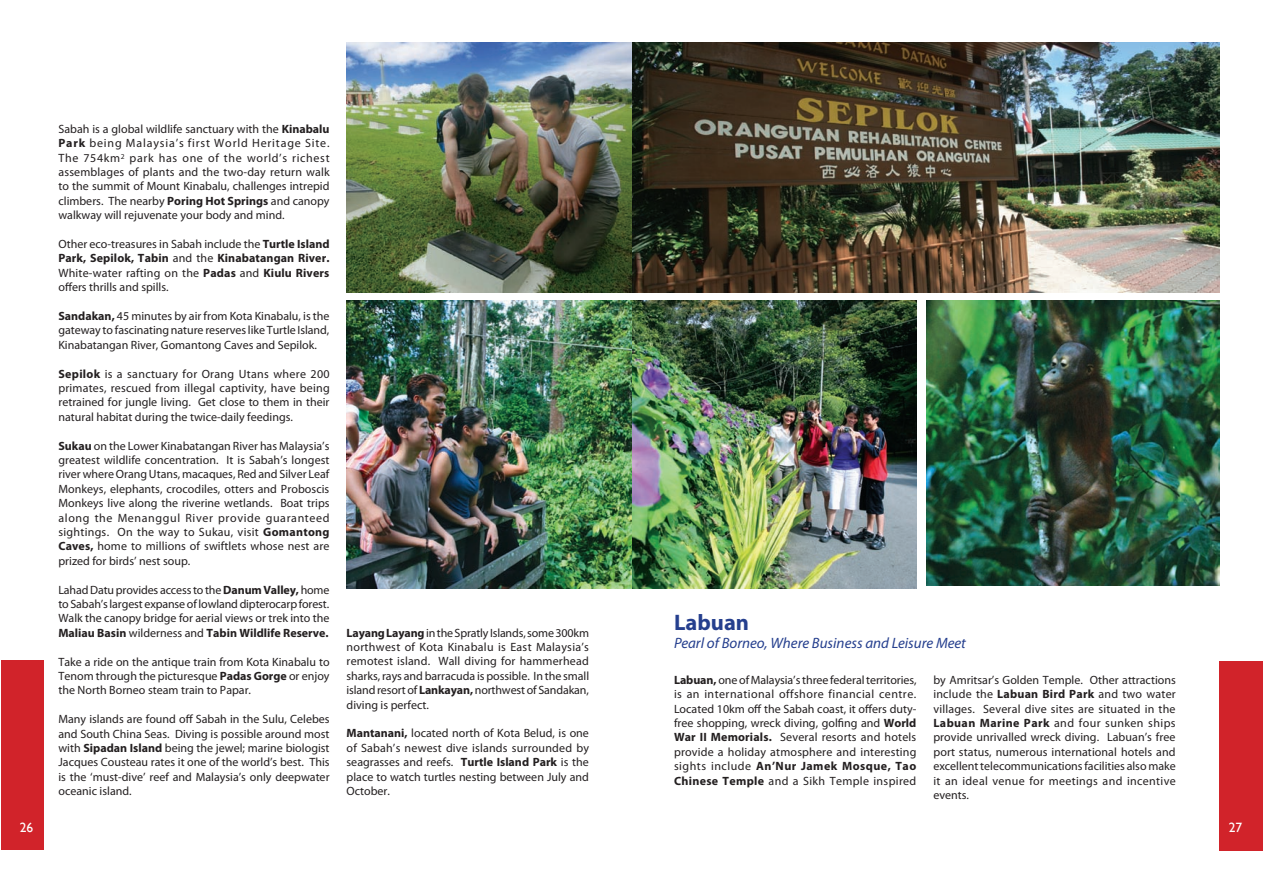
<style>
.page{position:relative;width:1263px;height:893px;background:#fff}
.page>*{position:absolute;margin:0;border:0;box-sizing:border-box;transform-origin:0 0}
.Body_text{font:700 22.5px "Myriad Pro";color:#253f8e}
.Body_text-2{font:italic 15px "Myriad Pro";color:#253f8e}
.t1{font:13.5px "Gill Sans";color:#fff}
.Body_text-3{font:12px/14.4px "Myriad Pro";color:#231f20;text-align:justify}
.s1{font-weight:700}
</style>
<div class="page">
<div style="left:1px;top:660px;width:43px;height:190px;background:#d1232a"></div>
<div style="left:1219px;top:661px;width:44px;height:189px;background:#d1232a"></div>
<img style="left:347px;top:43px;width:872px;height:249px">
<img style="left:347px;top:300px;width:569px;height:289px">
<img style="left:926px;top:300px;width:293px;height:286px">
<p class="Body_text-3" style="left:58px;top:121px;width:273px">Sabah is a global wildlife sanctuary with the <span class="s1">Kinabalu<br>Park</span> being Malaysia’s first World Heritage Site.</p>
<p class="Body_text-3" style="left:58px;top:150px;width:273px">The 754km<sup>2</sup> park has one of the world’s richest assemblages of plants and the two-day return walk to the summit of Mount Kinabalu, challenges intrepid climbers. The nearby <span class="s1">Poring Hot Springs</span> and canopy walkway will rejuvenate your body and mind.</p>
<p class="Body_text-3" style="left:58px;top:236px;width:273px">Other eco-treasures in Sabah include the <span class="s1">Turtle Island Park, Sepilok, Tabin</span> and the <span class="s1">Kinabatangan River.<br></span>White-water rafting on the <span class="s1">Padas</span> and <span class="s1">Kiulu Rivers </span>offers thrills and spills.</p>
<p class="Body_text-3" style="left:58px;top:308px;width:273px"><span class="s1">Sandakan,</span> 45 minutes by air from Kota Kinabalu, is the gateway to fascinating nature reserves like Turtle Island, Kinabatangan River, Gomantong Caves and Sepilok.</p>
<p class="Body_text-3" style="left:58px;top:366px;width:273px"><span class="s1">Sepilok</span> is a sanctuary for Orang Utans where 200 primates, rescued from illegal captivity, have being retrained for jungle living. Get close to them in their natural habitat during the twice-daily feedings.</p>
<p class="Body_text-3" style="left:58px;top:438px;width:273px"><span class="s1">Sukau</span> on the Lower Kinabatangan River has Malaysia’s greatest wildlife concentration. It is Sabah’s longest river where Orang Utans, macaques, Red and Silver Leaf Monkeys, elephants, crocodiles, otters and Proboscis Monkeys live along the riverine wetlands. Boat trips along the Menanggul River provide guaranteed sightings. On the way to Sukau, visit <span class="s1">Gomantong Caves,</span> home to millions of swiftlets whose nest are prized for birds’ nest soup.</p>
<p class="Body_text-3" style="left:58px;top:582px;width:273px">Lahad Datu provides access to the <span class="s1">Danum Valley,</span> home to Sabah’s largest expanse of lowland dipterocarp forest.<br>Walk the canopy bridge for aerial views or trek into the <span class="s1">Maliau Basin</span> wilderness and <span class="s1">Tabin Wildlife Reserve.</span></p>
<p class="Body_text-3" style="left:58px;top:654px;width:273px">Take a ride on the antique train from Kota Kinabalu to Tenom through the picturesque <span class="s1">Padas Gorge</span> or enjoy the North Borneo steam train to Papar.</p>
<p class="Body_text-3" style="left:58px;top:712px;width:273px">Many islands are found off Sabah in the Sulu, Celebes and South China Seas. Diving is possible around most with <span class="s1">Sipadan Island</span> being the jewel; marine biologist Jacques Cousteau rates it one of the world’s best. This is the ‘must-dive’ reef and Malaysia’s only deepwater oceanic island.</p>
<p class="Body_text-3" style="left:347px;top:625px;width:244px"><span class="s1">Layang Layang</span> in the Spratly Islands, some 300km northwest of Kota Kinabalu is East Malaysia’s remotest island. Wall diving for hammerhead sharks, rays and barracuda is possible. In the small island resort of <span class="s1">Lankayan,</span> northwest of Sandakan, diving is perfect.</p>
<p class="Body_text-3" style="left:347px;top:726px;width:244px"><span class="s1">Mantanani,</span> located north of Kota Belud, is one of Sabah’s newest dive islands surrounded by seagrasses and reefs. <span class="s1">Turtle Island Park</span> is the place to watch turtles nesting between July and October.</p>
<p class="Body_text" style="left:674px;top:608px;width:77px">Labuan</p>
<p class="Body_text-2" style="left:674px;top:634px;width:293px">Pearl of Borneo, Where Business and Leisure Meet</p>
<p class="Body_text-3" style="left:933px;top:672px;width:244px">by Amritsar’s Golden Temple. Other attractions include the <span class="s1">Labuan Bird Park</span> and two water villages. Several dive sites are situated in the <span class="s1">Labuan Marine Park</span> and four sunken ships provide unrivalled wreck diving. Labuan’s free port status, numerous international hotels and excellent telecommunications facilities also make it an ideal venue for meetings and incentive events.</p>
<p class="Body_text-3" style="left:674px;top:672px;width:244px"><span class="s1">Labuan,</span> one of Malaysia’s three federal territories, is an international offshore financial centre.<br>Located 10km off the Sabah coast, it offers duty&shy;free shopping, wreck diving, golfing and <span class="s1">World War II Memorials.</span> Several resorts and hotels provide a holiday atmosphere and interesting sights include <span class="s1">An’Nur Jamek Mosque, Tao Chinese Temple</span> and a Sikh Temple inspired</p>
<p class="t1" style="left:20px;top:820px;width:15px">26</p>
<p class="t1" style="left:1229px;top:820px;width:15px">27</p>
</div>
